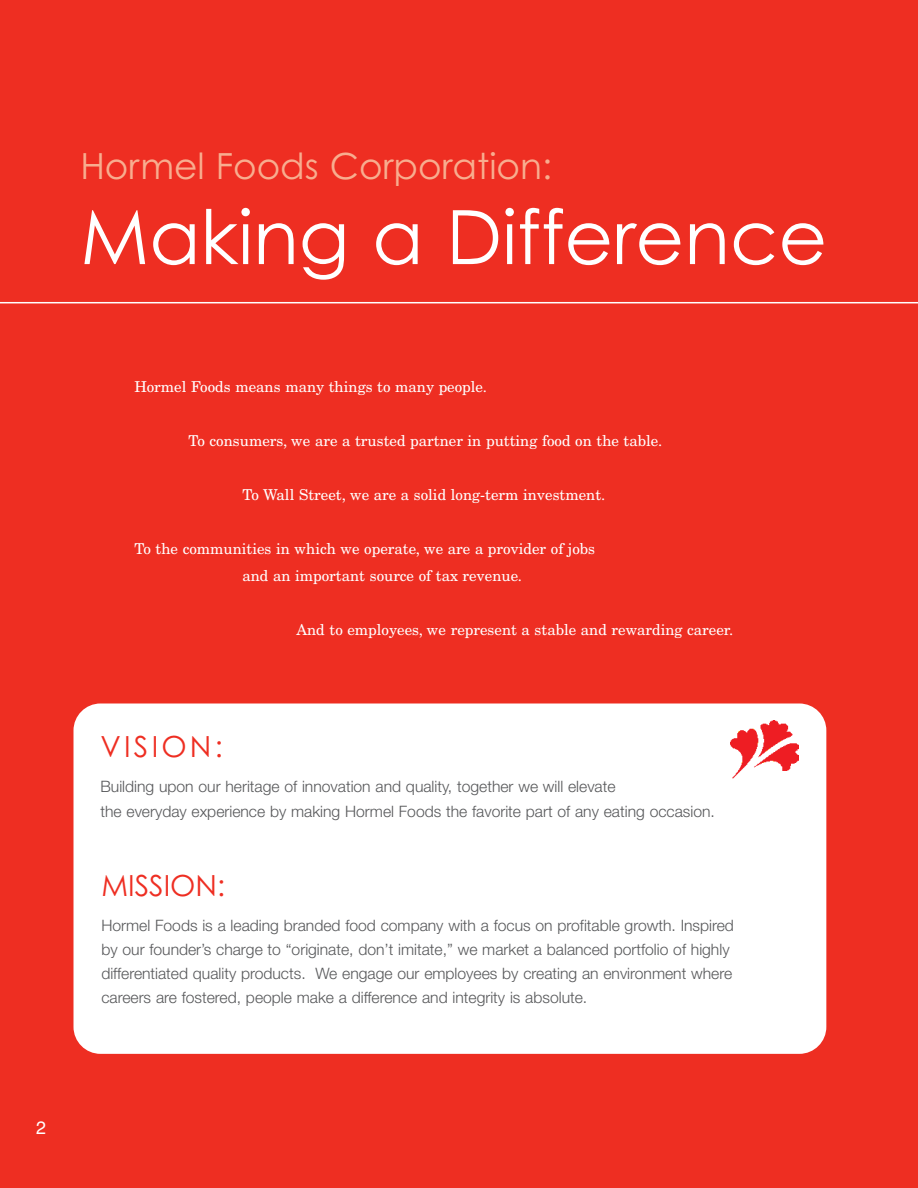
<style>
.page{position:relative;width:918px;height:1188px;background:#ee2e22}
.page>*{position:absolute;margin:0;border:0;box-sizing:border-box;transform-origin:0 0}
.t1{font:75px "Century Gothic";color:#fff}
.t2{font:36px "Century Gothic";color:#f8ad8f}
.t3{font:29.1px "Century Gothic";color:#ee2e22}
.t4{font:18px "Helvetica";color:#fff}
.t5{font:300 15.75px/24.3px "Helvetica Neue";color:#57585a}
.t6{font:15px/27px "New Century Schlbk";color:#fff}
</style>
<div class="page">
<hr style="left:0;top:302px;width:918px;height:1px;background:#fff">
<div style="left:74px;top:704px;width:752px;height:350px;background:#fff;border-radius:27px"></div>
<img style="left:730px;top:721px;width:68px;height:58px">
<h2 class="t2" style="left:80px;top:146px;width:473px">Hormel Foods Corporation:</h2>
<h1 class="t1" style="left:80px;top:194px;width:748px">Making a Difference</h1>
<p class="t6" style="left:134px;top:375px;width:354px">Hormel Foods means many things to many people.</p>
<p class="t6" style="left:188px;top:429px;width:475px">To consumers, we are a trusted partner in putting food on the table.</p>
<p class="t6" style="left:242px;top:483px;width:365px">To Wall Street, we are a solid long-term investment.</p>
<p class="t6" style="left:242px;top:537px;width:354px;text-indent:-108px">To the communities in which we operate, we are a provider of jobs and an important source of tax revenue.</p>
<p class="t6" style="left:296px;top:618px;width:438px">And to employees, we represent a stable and rewarding career.</p>
<h3 class="t3" style="left:100px;top:730px;width:124px">VISION:</h3>
<p class="t5" style="left:100px;top:774px;width:616px">Building upon our heritage of innovation and quality, together we will elevate<br>the everyday experience by making Hormel Foods the favorite part of any eating occasion.</p>
<h3 class="t3" style="left:101px;top:869px;width:125px">MISSION:</h3>
<p class="t5" style="left:101px;top:912px;width:634px">Hormel Foods is a leading branded food company with a focus on profitable growth. Inspired by our founder’s charge to “originate, don’t imitate,” we market a balanced portfolio of highly differentiated quality products. We engage our employees by creating an environment where careers are fostered, people make a difference and integrity is absolute.</p>
<p class="t4" style="left:36px;top:1121px;width:12px">2</p>
</div>
